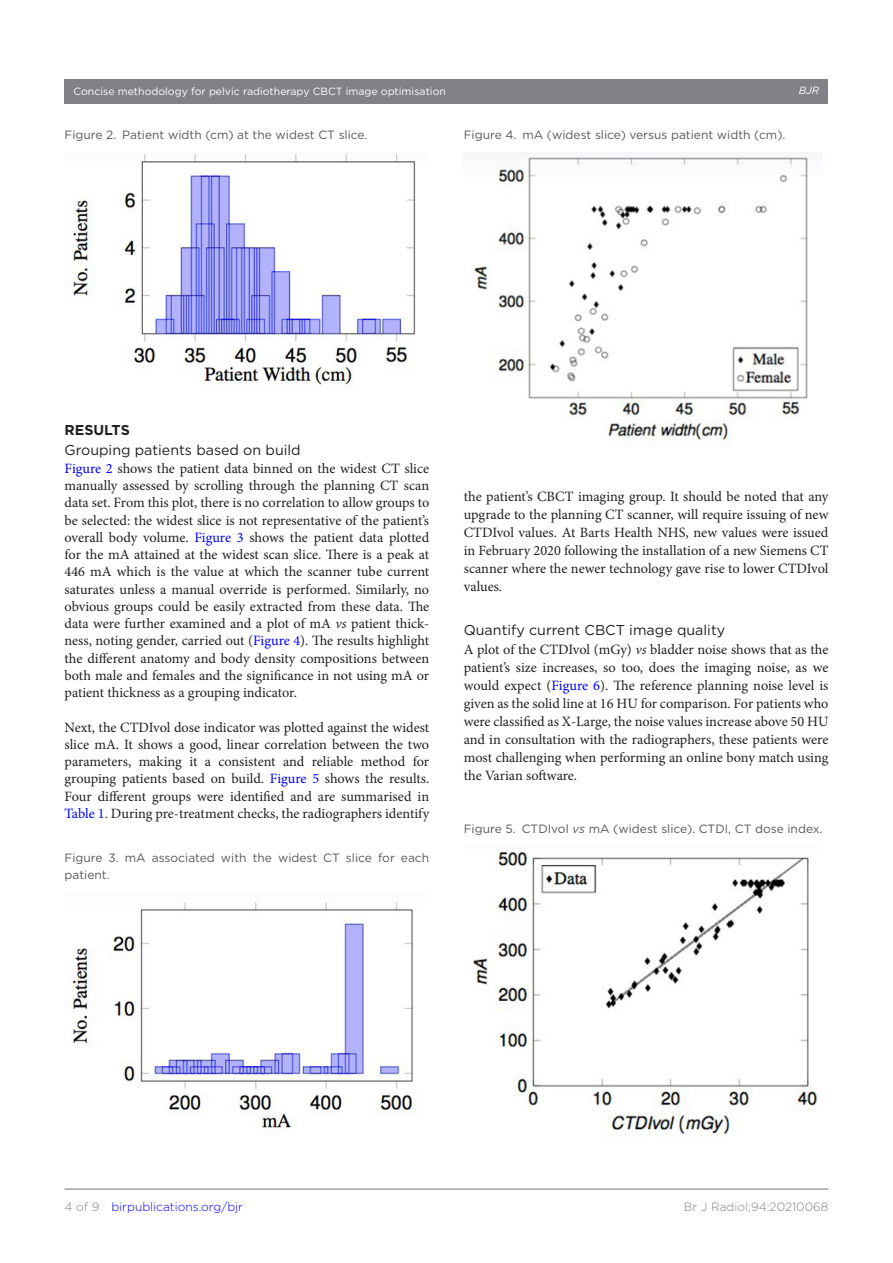
<style>
.page{position:relative;width:893px;height:1263px;background:#fff}
.page>*{position:absolute;margin:0;border:0;box-sizing:border-box;transform-origin:0 0}
.t1{font:14.25px/17.2px "Minion Pro";color:#231f20;text-align:justify}
.t2{font:14.25px "Gotham";color:#231f20}
.t3{font:700 14.25px "Gotham";color:#231f20}
.t4{font:12px/16.5px "Gotham";color:#57585a}
.t5{font:300 12px "Gotham";color:#00f}
.t6{font:300 12px "Gotham";color:#808285}
.t7{font:10.5px "Gotham";color:#fff}
.t8{font:italic 10.5px "Gotham";color:#fff}
.s1{color:#00f}
.s2{font-style:italic}
.s3{color:#808285}
</style>
<div class="page">
<div style="left:64px;top:79px;width:764px;height:24px;background:#808285"></div>
<hr style="left:64px;top:1188px;width:764px;height:2px;background:#808285">
<img style="left:69px;top:154px;width:347px;height:234px">
<img style="left:70px;top:902px;width:348px;height:227px">
<img style="left:473px;top:153px;width:335px;height:290px">
<img style="left:473px;top:848px;width:345px;height:288px">
<p class="t7" style="left:74px;top:85px;width:374px">Concise methodology for pelvic radiotherapy CBCT image optimisation</p>
<p class="t8" style="left:799px;top:85px;width:22px">BJR</p>
<p class="t4" style="left:64px;top:126px;width:305px">Figure 2. Patient width (cm) at the widest CT slice.</p>
<p class="t4" style="left:464px;top:126px;width:323px">Figure 4. mA (widest slice) versus patient width (cm).</p>
<p class="t3" style="left:64px;top:421px;width:67px">RESULTS</p>
<p class="t2" style="left:64px;top:441px;width:238px">Grouping patients based on build</p>
<p class="t1" style="left:64px;top:460px;width:366px"><span class="s1">Figure 2</span> shows the patient data binned on the widest CT slice manually assessed by scrolling through the planning CT scan data set. From this plot, there is no correlation to allow groups to be selected: the widest slice is not representative of the patient’s overall body volume. <span class="s1">Figure 3</span> shows the patient data plotted for the mA attained at the widest scan slice. There is a peak at 446 mA which is the value at which the scanner tube current saturates unless a manual override is performed. Similarly, no obvious groups could be easily extracted from these data. The data were further examined and a plot of mA <span class="s2">vs</span> patient thick&shy;ness, noting gender, carried out (<span class="s1">Figure 4</span>). The results highlight the different anatomy and body density compositions between both male and females and the significance in not using mA or patient thickness as a grouping indicator.</p>
<p class="t1" style="left:64px;top:718px;width:366px">Next, the CTDIvol dose indicator was plotted against the widest slice mA. It shows a good, linear correlation between the two parameters, making it a consistent and reliable method for grouping patients based on build. <span class="s1">Figure 5</span> shows the results.<br>Four different groups were identified and are summarised in <span class="s1">Table 1</span>. During pre-treatment checks, the radiographers identify</p>
<p class="t4" style="left:64px;top:849px;width:366px">Figure 3. mA associated with the widest CT slice for each patient.</p>
<p class="t1" style="left:464px;top:487px;width:366px;line-height:18px">the patient’s CBCT imaging group. It should be noted that any upgrade to the planning CT scanner, will require issuing of new CTDIvol values. At Barts Health NHS, new values were issued in February 2020 following the installation of a new Siemens CT scanner where the newer technology gave rise to lower CTDIvol values.</p>
<p class="t2" style="left:464px;top:621px;width:263px">Quantify current CBCT image quality</p>
<p class="t1" style="left:464px;top:640px;width:366px;line-height:18px">A plot of the CTDIvol (mGy) <span class="s2">vs</span> bladder noise shows that as the patient’s size increases, so too, does the imaging noise, as we would expect (<span class="s1">Figure 6</span>). The reference planning noise level is given as the solid line at 16 HU for comparison. For patients who were classified as X-Large, the noise values increase above 50 HU and in consultation with the radiographers, these patients were most challenging when performing an online bony match using the Varian software.</p>
<p class="t4" style="left:464px;top:820px;width:360px">Figure 5. CTDIvol <span class="s2">vs</span> mA (widest slice). CTDI, CT dose index.</p>
<p class="t5" style="left:64px;top:1199px;width:180px"><span class="s3">4 of 9</span> birpublications.org/bjr</p>
<p class="t6" style="left:684px;top:1199px;width:146px">Br J Radiol;94:20210068</p>
</div>
